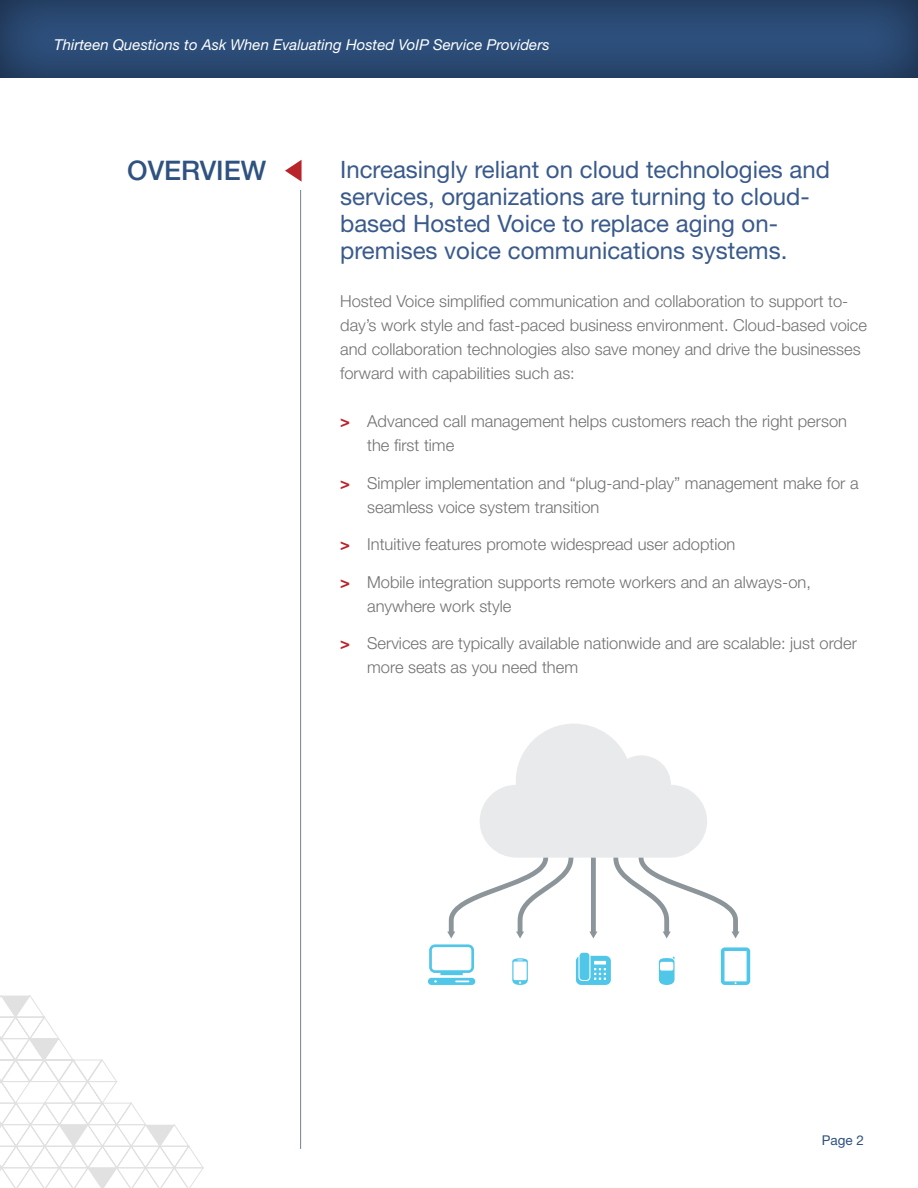
<style>
.page{position:relative;width:918px;height:1188px;background:#fff}
.page>*{position:absolute;margin:0;border:0;box-sizing:border-box;transform-origin:0 0}
.t1{font:500 27px "Helvetica Neue LT Pro";color:#2f5280}
.t2{font:24px/27px "Helvetica Neue LT Pro";color:#3a5a8c}
.t3{font:300 16.5px/24px "Helvetica Neue LT Pro";color:#717273}
.t4{font:italic 15px "Helvetica Neue LT Pro";color:#fff}
.t5{font:13.5px "Helvetica Neue LT Pro";color:#2f5280}
.s1{font-weight:700;color:#b9232a}
</style>
<div class="page">
<div style="left:0;top:0;width:918px;height:79px;background:#231f20;opacity:.55"></div>
<hr style="left:300px;top:165px;width:1px;height:984px;background:#70848e">
<svg style="left:0;top:995px;width:204px;height:193px"></svg>
<div style="left:275px;top:152px;width:37px;height:38px;background:#fff"></div>
<svg style="left:285px;top:160px;width:17px;height:22px"></svg>
<svg style="left:447px;top:724px;width:293px;height:214px"></svg>
<svg style="left:721px;top:947px;width:29px;height:38px"></svg>
<svg style="left:428px;top:944px;width:47px;height:41px"></svg>
<svg style="left:659px;top:957px;width:16px;height:28px"></svg>
<svg style="left:512px;top:958px;width:16px;height:27px"></svg>
<svg style="left:576px;top:953px;width:35px;height:32px"></svg>
<p class="t4" style="left:54px;top:35px;width:497px">Thirteen Questions to Ask When Evaluating Hosted VoIP Service Providers</p>
<h1 class="t1" style="left:127px;top:154px;width:141px">OVERVIEW</h1>
<h2 class="t2" style="left:340px;top:156px;width:491px">Increasingly reliant on cloud technologies and services, organizations are turning to cloud&shy;based Hosted Voice to replace aging on&shy;premises voice communications systems.</h2>
<p class="t3" style="left:340px;top:289px;width:528px">Hosted Voice simplified communication and collaboration to support to&shy;day’s work style and fast-paced business environment. Cloud-based voice and collaboration technologies also save money and drive the businesses forward with capabilities such as:</p>
<p class="t3" style="left:367px;top:409px;width:481px;text-indent:-27px"><span class="s1">&gt;</span> Advanced call management helps customers reach the right person the first time</p>
<p class="t3" style="left:367px;top:471px;width:493px;text-indent:-27px"><span class="s1">&gt;</span> Simpler implementation and “plug-and-play” management make for a seamless voice system transition</p>
<p class="t3" style="left:340px;top:532px;width:397px"><span class="s1">&gt;</span> Intuitive features promote widespread user adoption</p>
<p class="t3" style="left:367px;top:570px;width:445px;text-indent:-27px"><span class="s1">&gt;</span> Mobile integration supports remote workers and an always-on, anywhere work style</p>
<p class="t3" style="left:367px;top:631px;width:491px;text-indent:-27px"><span class="s1">&gt;</span> Services are typically available nationwide and are scalable: just order more seats as you need them</p>
<p class="t5" style="left:822px;top:1132px;width:44px">Page 2</p>
</div>
